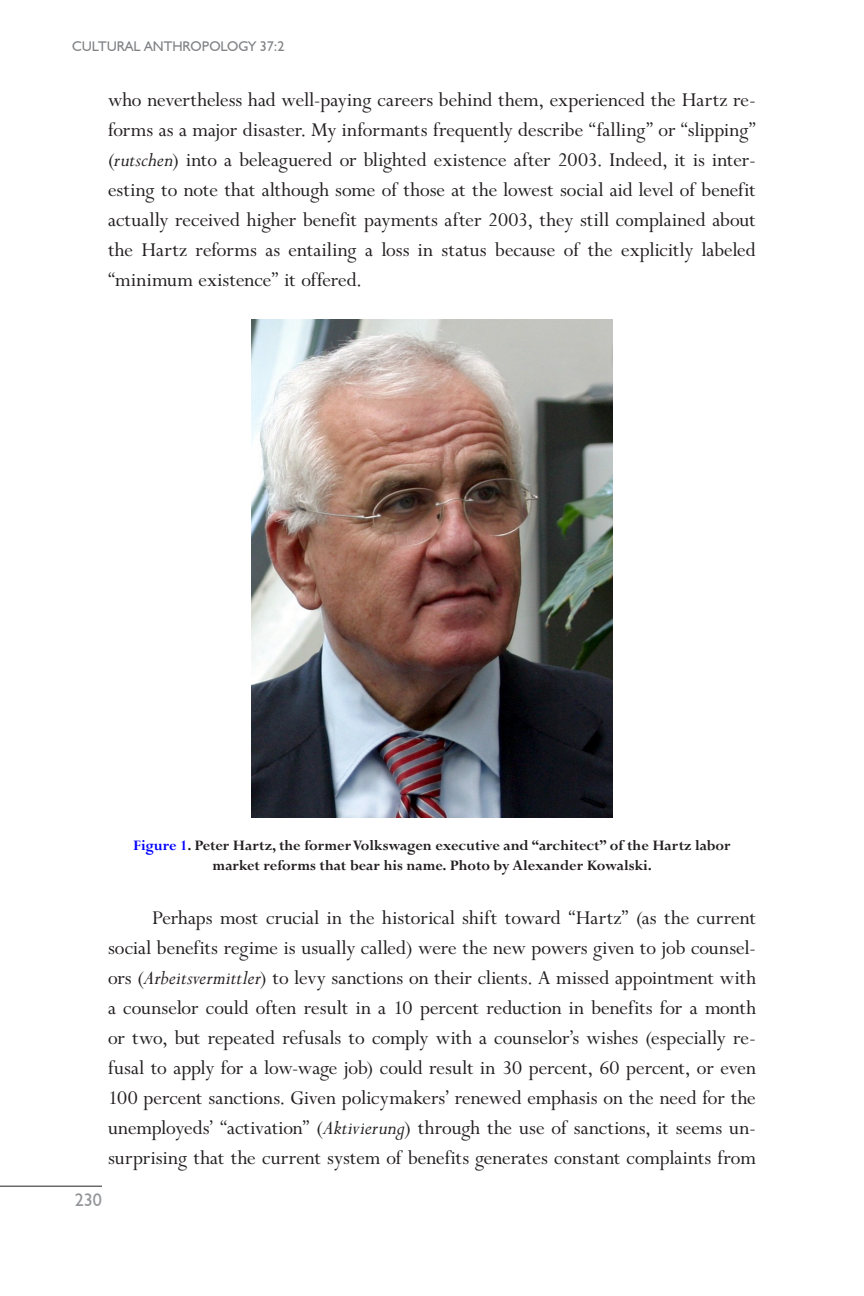
<style>
.page{position:relative;width:864px;height:1296px;background:#fff}
.page>*{position:absolute;margin:0;border:0;box-sizing:border-box;transform-origin:0 0}
.Regular_Paragraph{font:22px/30px "Perpetua MT Std";letter-spacing:-.005em;color:#231f20;text-align:justify}
.t1{font:18px "Humanist 521 BT";color:#939598}
.Figure_caption{font:700 16px/20px "Perpetua MT Std";color:#231f20;text-align:center}
.t2{font:14px "Humanist 521 BT";color:#808285}
.s1{font-style:italic}
.s2{color:#00f}
</style>
<div class="page">
<hr style="left:0;top:1186px;width:102px;height:1px;background:#231f20">
<img style="left:252px;top:320px;width:360px;height:498px">
<p class="t2" style="left:72px;top:37px;width:214px">CULTURAL ANTHROPOLOGY 37:2</p>
<p class="Regular_Paragraph" style="left:108px;top:85px;width:650px">who nevertheless had well-paying careers behind them, experienced the Hartz re&shy;forms as a major disaster. My informants frequently describe “falling” or “slipping” (<span class="s1">rutschen</span>) into a beleaguered or blighted existence after 2003. Indeed, it is inter&shy;esting to note that although some of those at the lowest social aid level of benefit actually received higher benefit payments after 2003, they still complained about the Hartz reforms as entailing a loss in status because of the explicitly labeled “minimum existence” it offered.</p>
<p class="Figure_caption" style="left:133px;top:836px;width:599px"><span class="s2">Figure 1</span>. Peter Hartz, the former Volkswagen executive and “architect” of the Hartz labor market reforms that bear his name. Photo by Alexander Kowalski.</p>
<p class="Regular_Paragraph" style="left:108px;top:903px;width:650px;text-indent:44px">Perhaps most crucial in the historical shift toward “Hartz” (as the current social benefits regime is usually called) were the new powers given to job counsel&shy;ors (<span class="s1">Arbeitsvermittler</span>) to levy sanctions on their clients. A missed appointment with a counselor could often result in a 10 percent reduction in benefits for a month or two, but repeated refusals to comply with a counselor’s wishes (especially re&shy;fusal to apply for a low-wage job) could result in 30 percent, 60 percent, or even 100 percent sanctions. Given policymakers’ renewed emphasis on the need for the unemployeds’ “activation” (<span class="s1">Aktivierung</span>) through the use of sanctions, it seems un&shy;surprising that the current system of benefits generates constant complaints from</p>
<p class="t1" style="left:75px;top:1188px;width:29px">230</p>
</div>
